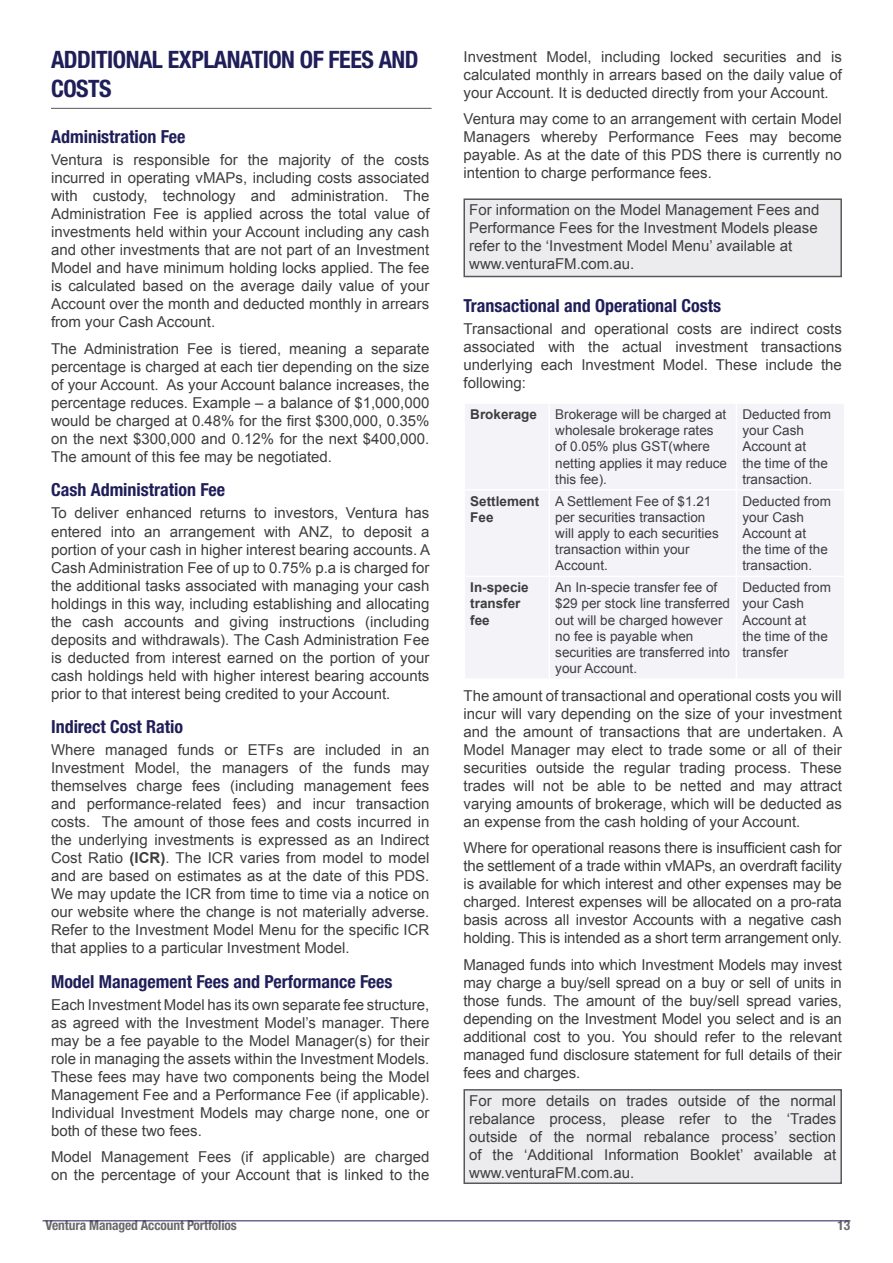
<style>
.page{position:relative;width:893px;height:1263px;background:#fff}
.page>*{position:absolute;margin:0;border:0;box-sizing:border-box;transform-origin:0 0}
.Section_Heading{font:700 condensed 24px/28.8px "Helvetica Neue LT Pro";letter-spacing:-.02em;color:#1f1e59}
.Sub_Section_Heading{font:700 condensed 18px "Helvetica Neue LT Pro";color:#1f1e59}
.Body_Text{font:15px/18px "Arial";color:#3e3e3f;text-align:justify}
.Table_text{font:13.5px/16.2px "Arial";color:#3e3e3f}
.Table_Text_Bold{font:700 13.5px/16.2px "Arial";color:#3e3e3f}
.t1{font:700 condensed 13.5px "Helvetica Neue LT Pro";letter-spacing:-.01em;color:#69696c}
.s1{font-weight:700}
</style>
<div class="page">
<hr style="left:43px;top:1220px;width:807px;height:1px;background:#1f1e59">
<hr style="left:51px;top:108px;width:381px;height:1px;background:#57585a">
<div style="left:464px;top:199px;width:377px;height:77px;background:#ececee"></div>
<div style="left:463px;top:198px;width:379px;height:79px;border:2px solid #57585a"></div>
<div style="left:465px;top:404px;width:379px;height:274px;background:#f4f4f8"></div>
<hr style="left:549px;top:404px;width:1px;height:85px;background:#fff">
<hr style="left:736px;top:404px;width:1px;height:85px;background:#fff">
<hr style="left:463px;top:489px;width:86px;height:1px;background:#fff">
<hr style="left:549px;top:489px;width:187px;height:1px;background:#fff">
<hr style="left:549px;top:490px;width:1px;height:86px;background:#fff">
<hr style="left:736px;top:489px;width:109px;height:1px;background:#fff">
<hr style="left:736px;top:490px;width:1px;height:86px;background:#fff">
<hr style="left:463px;top:576px;width:86px;height:1px;background:#fff">
<hr style="left:549px;top:576px;width:187px;height:1px;background:#fff">
<hr style="left:549px;top:577px;width:1px;height:101px;background:#fff">
<hr style="left:736px;top:576px;width:109px;height:1px;background:#fff">
<hr style="left:736px;top:577px;width:1px;height:101px;background:#fff">
<div style="left:464px;top:1090px;width:377px;height:93px;background:#ececee"></div>
<div style="left:463px;top:1089px;width:379px;height:95px;border:2px solid #57585a"></div>
<p class="Section_Heading" style="left:51px;top:45px;width:369px">ADDITIONAL EXPLANATION OF FEES AND<br>COSTS</p>
<p class="Sub_Section_Heading" style="left:51px;top:126px;width:136px">Administration Fee</p>
<p class="Body_Text" style="left:51px;top:151px;width:380px">Ventura is responsible for the majority of the costs incurred in operating vMAPs, including costs associated with custody, technology and administration. The Administration Fee is applied across the total value of investments held within your Account including any cash and other investments that are not part of an Investment Model and have minimum holding locks applied. The fee is calculated based on the average daily value of your Account over the month and deducted monthly in arrears from your Cash Account.</p>
<p class="Body_Text" style="left:51px;top:340px;width:380px">The Administration Fee is tiered, meaning a separate percentage is charged at each tier depending on the size of your Account. As your Account balance increases, the percentage reduces. Example – a balance of $1,000,000 would be charged at 0.48% for the first $300,000, 0.35% on the next $300,000 and 0.12% for the next $400,000.<br>The amount of this fee may be negotiated.</p>
<p class="Sub_Section_Heading" style="left:51px;top:479px;width:176px">Cash Administration Fee</p>
<p class="Body_Text" style="left:51px;top:504px;width:381px">To deliver enhanced returns to investors, Ventura has entered into an arrangement with ANZ, to deposit a portion of your cash in higher interest bearing accounts. A Cash Administration Fee of up to 0.75% p.a is charged for the additional tasks associated with managing your cash holdings in this way, including establishing and allocating the cash accounts and giving instructions (including deposits and withdrawals). The Cash Administration Fee is deducted from interest earned on the portion of your cash holdings held with higher interest bearing accounts prior to that interest being credited to your Account.</p>
<p class="Sub_Section_Heading" style="left:51px;top:715px;width:134px">Indirect Cost Ratio</p>
<p class="Body_Text" style="left:51px;top:741px;width:380px">Where managed funds or ETFs are included in an Investment Model, the managers of the funds may themselves charge fees (including management fees and performance-related fees) and incur transaction costs. The amount of those fees and costs incurred in the underlying investments is expressed as an Indirect Cost Ratio <span class="s1">(ICR)</span>. The ICR varies from model to model and are based on estimates as at the date of this PDS.<br>We may update the ICR from time to time via a notice on our website where the change is not materially adverse.<br>Refer to the Investment Model Menu for the specific ICR that applies to a particular Investment Model.</p>
<p class="Sub_Section_Heading" style="left:51px;top:970px;width:343px">Model Management Fees and Performance Fees</p>
<p class="Body_Text" style="left:51px;top:996px;width:380px">Each Investment Model has its own separate fee structure, as agreed with the Investment Model’s manager. There may be a fee payable to the Model Manager(s) for their role in managing the assets within the Investment Models.<br>These fees may have two components being the Model Management Fee and a Performance Fee (if applicable).<br>Individual Investment Models may charge none, one or both of these two fees.</p>
<p class="Body_Text" style="left:51px;top:1148px;width:380px">Model Management Fees (if applicable) are charged on the percentage of your Account that is linked to the</p>
<p class="Body_Text" style="left:463px;top:48px;width:380px">Investment Model, including locked securities and is calculated monthly in arrears based on the daily value of your Account. It is deducted directly from your Account.</p>
<p class="Body_Text" style="left:463px;top:110px;width:380px">Ventura may come to an arrangement with certain Model Managers whereby Performance Fees may become payable. As at the date of this PDS there is currently no intention to charge performance fees.</p>
<p class="Body_Text" style="left:469px;top:201px;width:352px;text-align:left">For information on the Model Management Fees and Performance Fees for the Investment Models please refer to the ‘Investment Model Menu’ available at www.venturaFM.com.au.</p>
<p class="Sub_Section_Heading" style="left:463px;top:294px;width:259px">Transactional and Operational Costs</p>
<p class="Body_Text" style="left:463px;top:320px;width:380px">Transactional and operational costs are indirect costs associated with the actual investment transactions underlying each Investment Model. These include the following:</p>
<p class="Table_Text_Bold" style="left:470px;top:407px;width:68px">Brokerage</p>
<p class="Table_text" style="left:555px;top:406px;width:173px">Brokerage will be charged at wholesale brokerage rates of 0.05% plus GST(where netting applies it may reduce this fee).</p>
<p class="Table_text" style="left:742px;top:406px;width:90px">Deducted from your Cash<br>Account at<br>the time of the transaction.</p>
<p class="Table_Text_Bold" style="left:470px;top:493px;width:71px">Settlement<br>Fee</p>
<p class="Table_text" style="left:555px;top:493px;width:165px">A Settlement Fee of $1.21 per securities transaction will apply to each securities transaction within your<br>Account.</p>
<p class="Table_text" style="left:742px;top:493px;width:90px">Deducted from your Cash<br>Account at<br>the time of the transaction.</p>
<p class="Table_Text_Bold" style="left:470px;top:580px;width:60px">In-specie transfer fee</p>
<p class="Table_text" style="left:555px;top:579px;width:176px">An In-specie transfer fee of $29 per stock line transferred out will be charged however no fee is payable when securities are transferred into your Account.</p>
<p class="Table_text" style="left:742px;top:579px;width:90px">Deducted from your Cash<br>Account at<br>the time of the transfer</p>
<p class="Body_Text" style="left:463px;top:686px;width:381px">The amount of transactional and operational costs you will incur will vary depending on the size of your investment and the amount of transactions that are undertaken. A Model Manager may elect to trade some or all of their securities outside the regular trading process. These trades will not be able to be netted and may attract varying amounts of brokerage, which will be deducted as an expense from the cash holding of your Account.</p>
<p class="Body_Text" style="left:463px;top:839px;width:380px">Where for operational reasons there is insufficient cash for the settlement of a trade within vMAPs, an overdraft facility is available for which interest and other expenses may be charged. Interest expenses will be allocated on a pro-rata basis across all investor Accounts with a negative cash holding. This is intended as a short term arrangement only.</p>
<p class="Body_Text" style="left:463px;top:955px;width:380px">Managed funds into which Investment Models may invest may charge a buy/sell spread on a buy or sell of units in those funds. The amount of the buy/sell spread varies, depending on the Investment Model you select and is an additional cost to you. You should refer to the relevant managed fund disclosure statement for full details of their fees and charges.</p>
<p class="Body_Text" style="left:469px;top:1092px;width:368px">For more details on trades outside of the normal rebalance process, please refer to the ‘Trades outside of the normal rebalance process’ section of the ‘Additional Information Booklet’ available at www.venturaFM.com.au.</p>
<p class="t1" style="left:46px;top:1217px;width:193px">Ventura Managed Account Portfolios</p>
<p class="t1" style="left:838px;top:1217px;width:14px">13</p>
</div>
